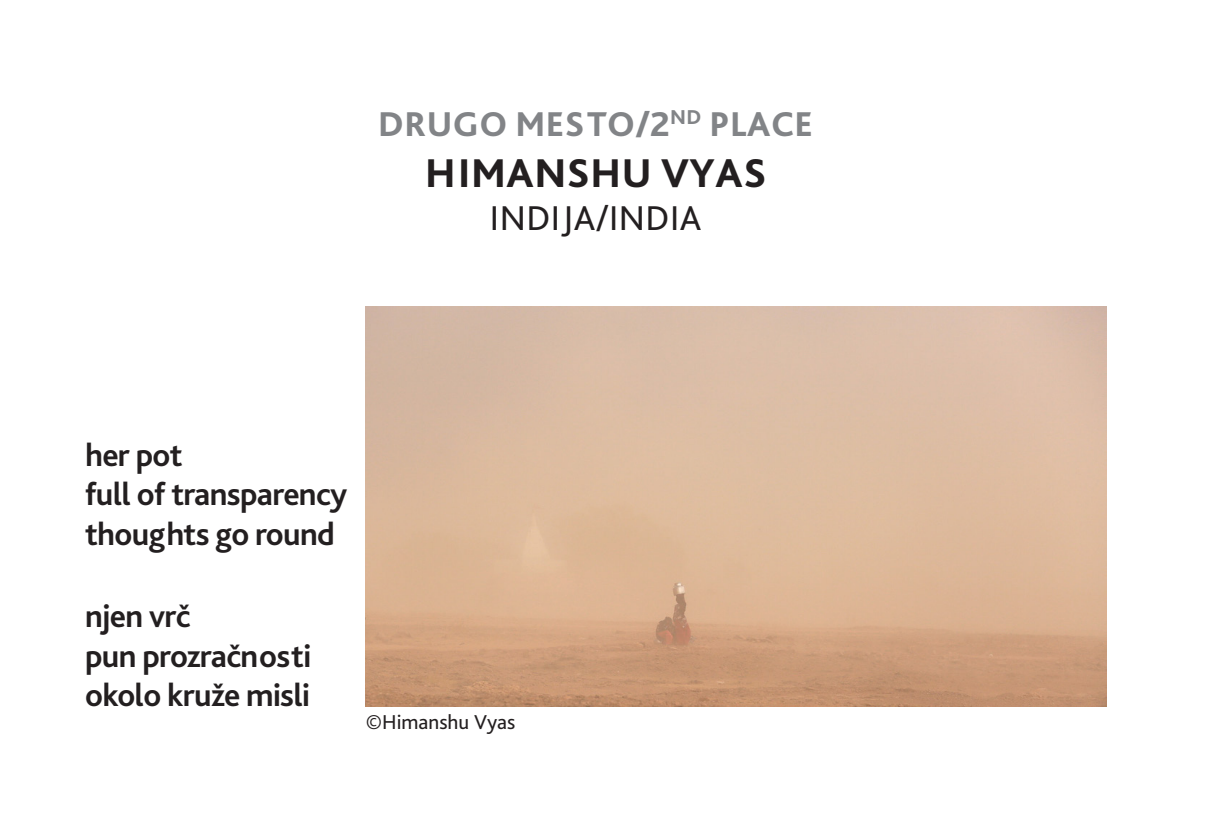
<style>
.page{position:relative;width:1217px;height:817px;background:#fff}
.page>*{position:absolute;margin:0;border:0;box-sizing:border-box;transform-origin:0 0}
.N1{font:800 42px "Bliss Pro";letter-spacing:.015em;color:#231f20}
.N2{font:800 36px "Bliss Pro";letter-spacing:.015em;color:#828487}
.N1-2{font:36px "Bliss Pro";letter-spacing:.015em;color:#231f20}
.haiga{font:700 33px/39.6px "Bliss Pro";letter-spacing:-.02em;color:#231f20}
.potpis{font:21px "Bliss Pro";color:#231f20}
</style>
<div class="page">
<img style="left:366px;top:306px;width:740px;height:400px">
<p class="N2" style="left:378px;top:102px;width:436px">DRUGO MESTO/2<sup>ND</sup> PLACE</p>
<p class="N1" style="left:425px;top:146px;width:343px">HIMANSHU VYAS</p>
<p class="N1-2" style="left:490px;top:195px;width:213px">INDIJA/INDIA</p>
<p class="haiga" style="left:85px;top:434px;width:263px">her pot<br>full of transparency thoughts go round</p>
<p class="haiga" style="left:85px;top:595px;width:227px">njen vrč<br>pun prozračnosti okolo kruže misli</p>
<p class="potpis" style="left:366px;top:708px;width:151px">©Himanshu Vyas</p>
</div>
